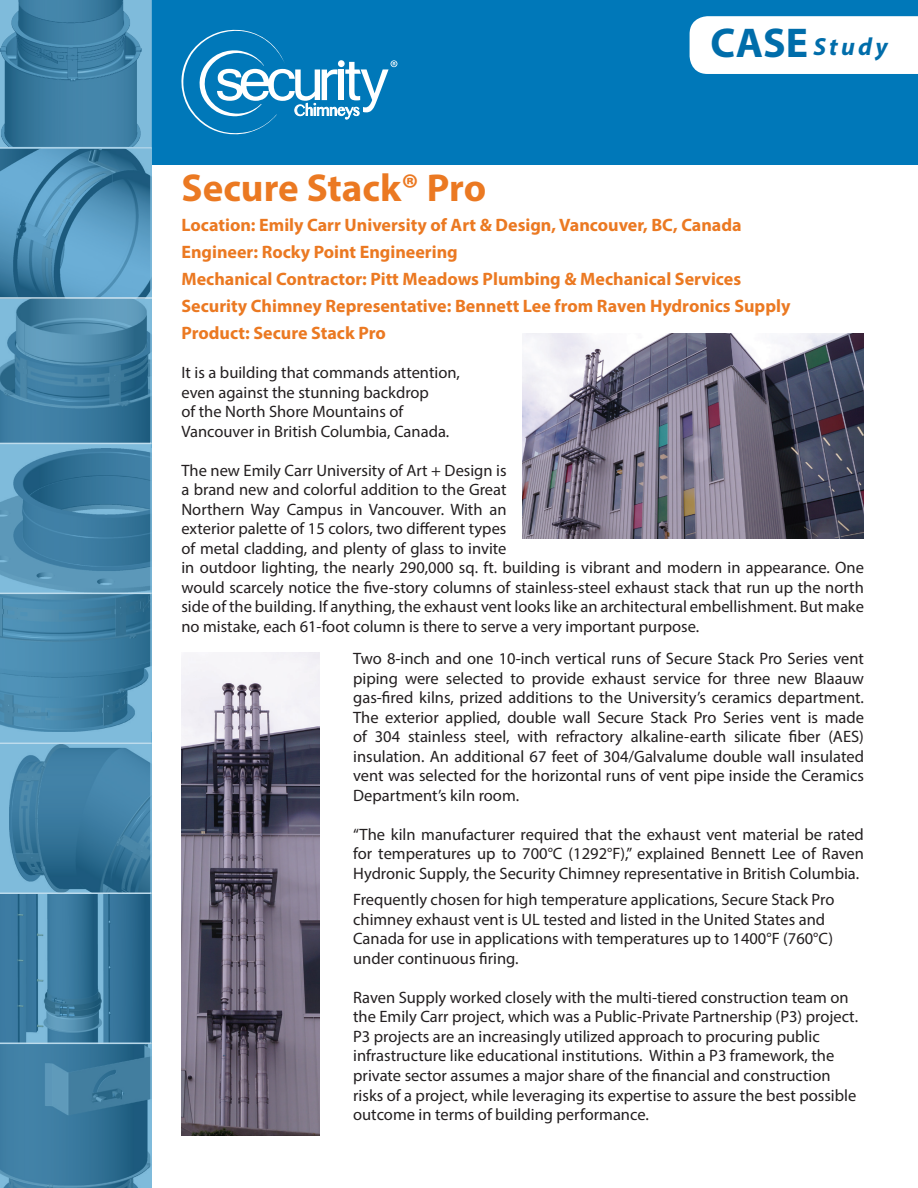
<style>
.page{position:relative;width:918px;height:1188px;background:#fff}
.page>*{position:absolute;margin:0;border:0;box-sizing:border-box;transform-origin:0 0}
.t1{font:700 39px "Myriad Pro";color:#eb7922}
.t2{font:italic 700 24.75px "Myriad Pro";letter-spacing:.13em;color:#006daa}
.t3{font:700 18px/27px "Myriad Pro";color:#eb7922}
.t4{font:16.5px/19.5px "Myriad Pro";color:#231f20}
.s1{font-style:normal;font-size:41.85px}
</style>
<div class="page">
<div style="left:0;top:0;width:918px;height:164px;background:#0078b9"></div>
<svg style="left:181px;top:29px;width:216px;height:106px"></svg>
<svg style="left:0;top:0;width:152px;height:1188px;background:#4786a9"></svg>
<div style="left:690px;top:16px;width:228px;height:58px;background:#fff"></div>
<img style="left:523px;top:334px;width:341px;height:204px">
<img style="left:181px;top:653px;width:139px;height:482px">
<h1 class="t1" style="left:181px;top:162px;width:306px">Secure Stack® Pro</h1>
<h2 class="t2" style="left:711px;top:30px;width:179px"><span class="s1">CASE</span> Study</h2>
<p class="t3" style="left:181px;top:211px;width:611px">Location: Emily Carr University of Art &amp; Design, Vancouver, BC, Canada Engineer: Rocky Point Engineering<br>Mechanical Contractor: Pitt Meadows Plumbing &amp; Mechanical Services Security Chimney Representative: Bennett Lee from Raven Hydronics Supply Product: Secure Stack Pro</p>
<p class="t4" style="left:181px;top:363px;width:280px">It is a building that commands attention, even against the stunning backdrop<br>of the North Shore Mountains of Vancouver in British Columbia, Canada.</p>
<p class="t4" style="left:181px;top:460px;width:684px">The new Emily Carr University of Art + Design is<br>a brand new and colorful addition to the Great<br>Northern Way Campus in Vancouver. With an<br>exterior palette of 15 colors, two different types<br>of metal cladding, and plenty of glass to invite<br>in outdoor lighting, the nearly 290,000 sq. ft. building is vibrant and modern in appearance. One would scarcely notice the five-story columns of stainless-steel exhaust stack that run up the north side of the building. If anything, the exhaust vent looks like an architectural embellishment. But make no mistake, each 61-foot column is there to serve a very important purpose.</p>
<p class="t4" style="left:353px;top:649px;width:512px;text-align:justify">Two 8-inch and one 10-inch vertical runs of Secure Stack Pro Series vent piping were selected to provide exhaust service for three new Blaauw gas-fired kilns, prized additions to the University’s ceramics department.<br>The exterior applied, double wall Secure Stack Pro Series vent is made of 304 stainless steel, with refractory alkaline-earth silicate fiber (AES) insulation. An additional 67 feet of 304/Galvalume double wall insulated vent was selected for the horizontal runs of vent pipe inside the Ceramics Department’s kiln room.</p>
<p class="t4" style="left:353px;top:824px;width:512px;text-align:justify">“The kiln manufacturer required that the exhaust vent material be rated for temperatures up to 700°C (1292°F),” explained Bennett Lee of Raven Hydronic Supply, the Security Chimney representative in British Columbia.</p>
<p class="t4" style="left:353px;top:890px;width:483px">Frequently chosen for high temperature applications, Secure Stack Pro chimney exhaust vent is UL tested and listed in the United States and Canada for use in applications with temperatures up to 1400°F (760°C) under continuous firing.</p>
<p class="t4" style="left:353px;top:987px;width:506px">Raven Supply worked closely with the multi-tiered construction team on the Emily Carr project, which was a Public-Private Partnership (P3) project.<br>P3 projects are an increasingly utilized approach to procuring public infrastructure like educational institutions. Within a P3 framework, the private sector assumes a major share of the financial and construction risks of a project, while leveraging its expertise to assure the best possible outcome in terms of building performance.</p>
</div>
